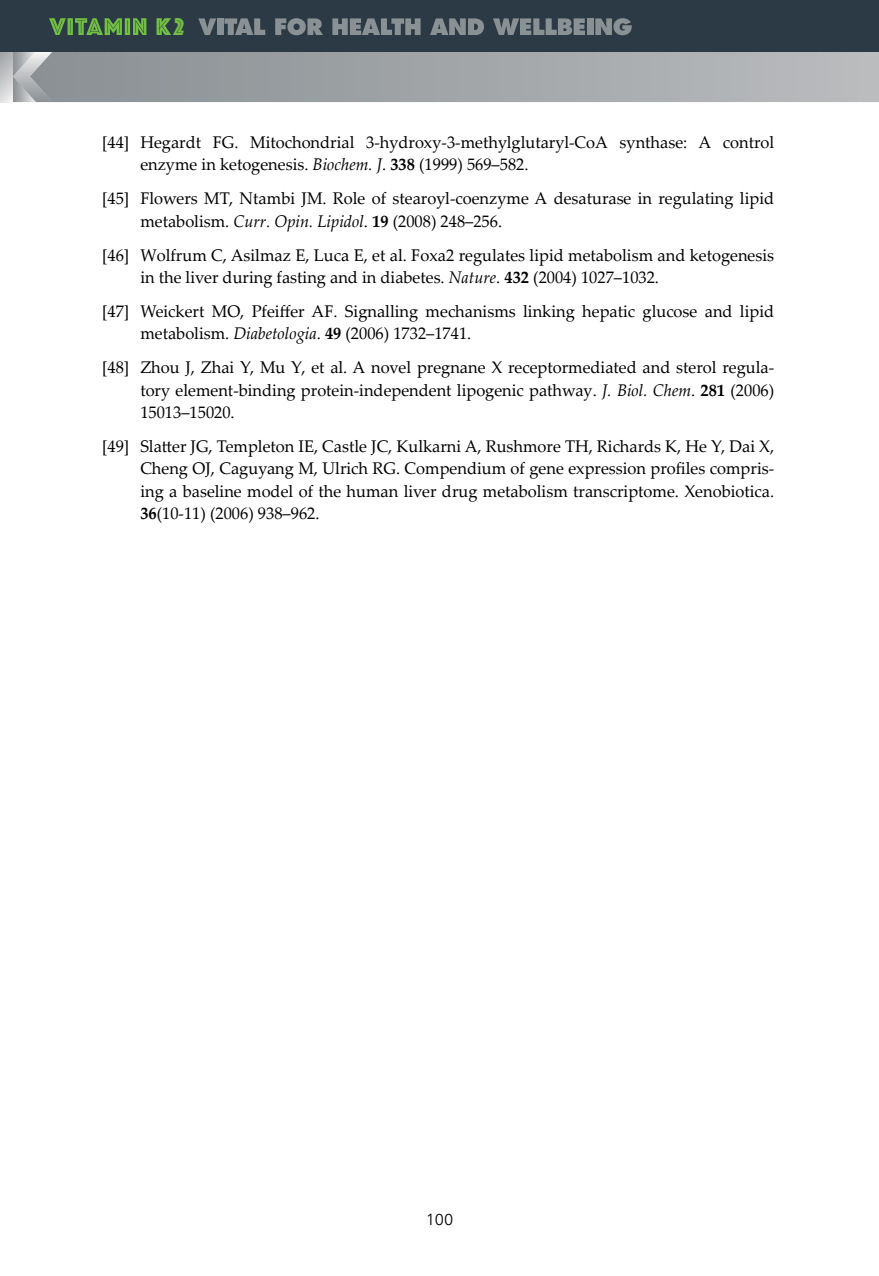
<style>
.page{position:relative;width:879px;height:1276px;background:#fff}
.page>*{position:absolute;margin:0;border:0;box-sizing:border-box;transform-origin:0 0}
.t1{font:24px "Zamenhof Inline";color:#72bf44}
.t2{font:16.8px/22.4px "Palatino Linotype";color:#000}
.t3{font:300 16px "Frutiger Neue LT Com";color:#000}
.s1{font-style:italic}
.s2{font-weight:700}
</style>
<div class="page">
<svg style="left:13px;top:52px;width:866px;height:50px;background:#a2a6a9"></svg>
<svg style="left:0;top:52px;width:13px;height:50px"></svg>
<div style="left:0;top:0;width:879px;height:52px;background:#2b3a45"></div>
<svg style="left:198px;top:18px;width:18px;height:17px"></svg>
<div style="left:217px;top:18px;width:6px;height:17px;background:#8a9194"></div>
<svg style="left:224px;top:18px;width:41px;height:17px"></svg>
<svg style="left:275px;top:18px;width:48px;height:17px"></svg>
<svg style="left:332px;top:18px;width:88px;height:17px"></svg>
<svg style="left:430px;top:18px;width:54px;height:17px"></svg>
<svg style="left:493px;top:18px;width:92px;height:17px"></svg>
<div style="left:587px;top:18px;width:6px;height:17px;background:#8a9194"></div>
<svg style="left:595px;top:18px;width:37px;height:17px"></svg>
<svg style="left:49px;top:18px;width:97px;height:17px"></svg>
<svg style="left:156px;top:18px;width:15px;height:17px"></svg>
<h1 class="t1" style="left:173px;top:16px;width:14px">2</h1>
<p class="t2" style="left:140px;top:130px;width:635px;text-indent:-38px">[44] Hegardt FG. Mitochondrial 3-hydroxy-3-methylglutaryl-CoA synthase: A control enzyme in ketogenesis. <span class="s1">Biochem. J</span>. <span class="s2">338</span> (1999) 569–582.</p>
<p class="t2" style="left:140px;top:187px;width:635px;text-indent:-38px">[45] Flowers MT, Ntambi JM. Role of stearoyl-coenzyme A desaturase in regulating lipid metabolism. <span class="s1">Curr. Opin. Lipidol</span>. <span class="s2">19</span> (2008) 248–256.</p>
<p class="t2" style="left:140px;top:243px;width:635px;text-indent:-38px">[46] Wolfrum C, Asilmaz E, Luca E, et al. Foxa2 regulates lipid metabolism and ketogenesis in the liver during fasting and in diabetes. <span class="s1">Nature</span>. <span class="s2">432</span> (2004) 1027–1032.</p>
<p class="t2" style="left:140px;top:299px;width:635px;text-indent:-38px">[47] Weickert MO, Pfeiffer AF. Signalling mechanisms linking hepatic glucose and lipid metabolism. <span class="s1">Diabetologia</span>. <span class="s2">49</span> (2006) 1732–1741.</p>
<p class="t2" style="left:140px;top:355px;width:635px;text-align:justify;text-indent:-38px">[48] Zhou J, Zhai Y, Mu Y, et al. A novel pregnane X receptormediated and sterol regula&shy;tory element-binding protein-independent lipogenic pathway. <span class="s1">J. Biol. Chem</span>. <span class="s2">281</span> (2006)<br>15013–15020.</p>
<p class="t2" style="left:140px;top:434px;width:635px;text-align:justify;text-indent:-38px">[49] Slatter JG, Templeton IE, Castle JC, Kulkarni A, Rushmore TH, Richards K, He Y, Dai X, Cheng OJ, Caguyang M, Ulrich RG. Compendium of gene expression profiles compris&shy;ing a baseline model of the human liver drug metabolism transcriptome. Xenobiotica.<br><span class="s2">36</span>(10-11) (2006) 938–962.</p>
<p class="t3" style="left:426px;top:1210px;width:29px">100</p>
</div>
